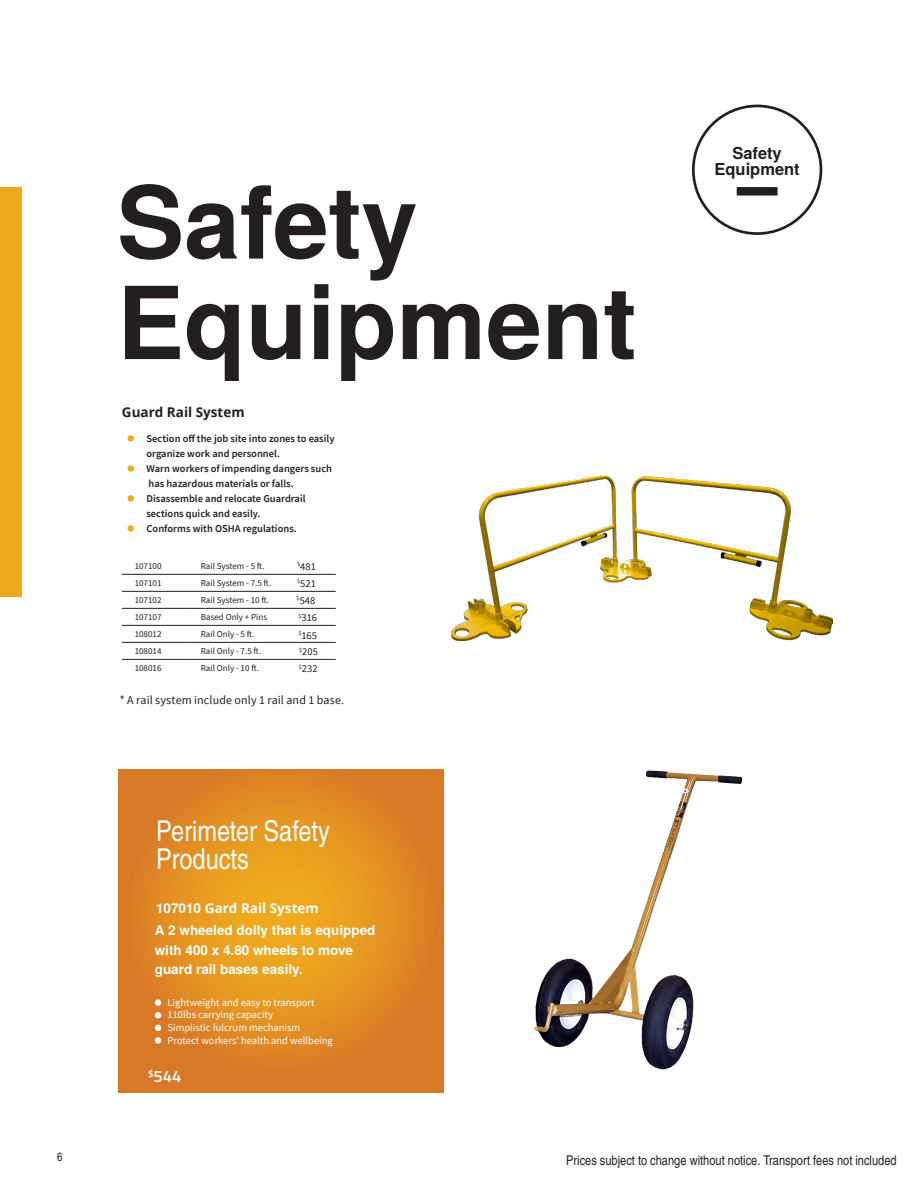
<style>
.page{position:relative;width:918px;height:1188px;background:#fff}
.page>*{position:absolute;margin:0;border:0;box-sizing:border-box;transform-origin:0 0}
.t1{font:700 100.5px "Te X Gyre Heros";color:#231f20}
.Descriptions_TeX_Gyr{font:28.65px "Te X Gyre Heros Condensed";color:#fff}
.Descriptions_TeX_Gyr-2{font:700 16.5px "Te X Gyre Heros";color:#231f20}
.Price{font:600 16.5px "Titillium Web";color:#fff}
.Descriptions_TeX_Gyr-3{font:700 13.5px/19.8px "Te X Gyre Heros";color:#fff}
.Descriptions_TeX_Gyr-4{font:13.5px "Te X Gyre Heros Condensed";color:#231f20}
.Product_name{font:700 13.5px "Open Sans";color:#fff}
.Product_name-2{font:700 13.5px "Open Sans";color:#231f20}
.t2{font:12px "Source Sans Pro";letter-spacing:.01em;color:#231f20}
.Pagina{font:12px "Te X Gyre Heros Condensed";color:#231f20}
.Contents{font:600 10.5px "Source Sans Pro";color:#231f20}
.Contents-2{font:10.5px "Source Sans Pro";color:#fff}
.Price-2{font:10.5px "Source Sans Pro";color:#231f20}
.Tables{font:9px "Source Sans Pro";color:#231f20}
.s1{font-family:"Te X Gyre Heros"}
</style>
<div class="page">
<div style="left:0;top:187px;width:21px;height:409px;background:#eeaa1d"></div>
<div style="left:692px;top:105px;width:130px;height:130px;border:3px solid #231f20;border-radius:50%"></div>
<div style="left:737px;top:187px;width:41px;height:9px;background:#231f20"></div>
<img style="left:451px;top:476px;width:382px;height:164px">
<img style="left:534px;top:771px;width:209px;height:299px">
<svg style="left:119px;top:770px;width:324px;height:322px;background:#e08a24"></svg>
<div style="left:128px;top:435px;width:6px;height:7px;background:#eeaa1d;border-radius:50%"></div>
<div style="left:128px;top:465px;width:6px;height:7px;background:#eeaa1d;border-radius:50%"></div>
<div style="left:128px;top:495px;width:6px;height:7px;background:#eeaa1d;border-radius:50%"></div>
<div style="left:128px;top:525px;width:6px;height:7px;background:#eeaa1d;border-radius:50%"></div>
<div style="left:155px;top:999px;width:6px;height:7px;background:#fff;border-radius:50%"></div>
<svg style="left:155px;top:1012px;width:6px;height:6px"></svg>
<svg style="left:155px;top:1025px;width:6px;height:6px"></svg>
<div style="left:155px;top:1037px;width:6px;height:7px;background:#fff;border-radius:50%"></div>
<hr style="left:122px;top:574px;width:66px;height:1px;background:#231f20">
<hr style="left:188px;top:574px;width:148px;height:1px;background:#231f20">
<hr style="left:122px;top:591px;width:66px;height:1px;background:#231f20">
<hr style="left:188px;top:591px;width:148px;height:1px;background:#231f20">
<hr style="left:122px;top:608px;width:66px;height:1px;background:#231f20">
<hr style="left:188px;top:608px;width:148px;height:1px;background:#231f20">
<hr style="left:122px;top:625px;width:66px;height:1px;background:#231f20">
<hr style="left:188px;top:625px;width:148px;height:1px;background:#231f20">
<hr style="left:122px;top:642px;width:66px;height:1px;background:#231f20">
<hr style="left:188px;top:642px;width:148px;height:1px;background:#231f20">
<hr style="left:122px;top:659px;width:66px;height:1px;background:#231f20">
<hr style="left:188px;top:659px;width:148px;height:1px;background:#231f20">
<p class="Pagina" style="left:57px;top:1148px;width:7px">6</p>
<p class="t1" style="left:117px;top:146px;width:302px">Safety</p>
<p class="t1" style="left:117px;top:246px;width:521px">Equipment</p>
<p class="Product_name-2" style="left:122px;top:402px;width:124px">Guard Rail System</p>
<p class="Contents" style="left:147px;top:431px;width:190px">Section off the job site into zones to easily</p>
<p class="Contents" style="left:146px;top:446px;width:135px">organize work and personnel.</p>
<p class="Contents" style="left:147px;top:461px;width:187px">Warn workers of impending dangers such</p>
<p class="Contents" style="left:149px;top:476px;width:147px">has hazardous materials or falls.</p>
<p class="Contents" style="left:147px;top:491px;width:161px">Disassemble and relocate Guardrail</p>
<p class="Contents" style="left:146px;top:506px;width:115px">sections quick and easily.</p>
<p class="Contents" style="left:147px;top:521px;width:152px">Conforms with OSHA regulations.</p>
<p class="Tables" style="left:135px;top:560px;width:28px">107100</p>
<p class="Tables" style="left:201px;top:560px;width:65px">Rail System - 5 ft.</p>
<p class="Tables" style="left:135px;top:578px;width:28px">107101</p>
<p class="Tables" style="left:201px;top:578px;width:72px">Rail System - 7.5 ft.</p>
<p class="Tables" style="left:135px;top:595px;width:28px">107102</p>
<p class="Tables" style="left:201px;top:595px;width:70px">Rail System - 10 ft.</p>
<p class="Tables" style="left:135px;top:612px;width:28px">107107</p>
<p class="Tables" style="left:201px;top:612px;width:68px">Based Only + Pins</p>
<p class="Tables" style="left:135px;top:629px;width:28px">108012</p>
<p class="Tables" style="left:201px;top:629px;width:55px">Rail Only - 5 ft.</p>
<p class="Tables" style="left:135px;top:646px;width:28px">108014</p>
<p class="Tables" style="left:201px;top:646px;width:62px">Rail Only - 7.5 ft.</p>
<p class="Tables" style="left:135px;top:663px;width:28px">108016</p>
<p class="Tables" style="left:201px;top:663px;width:60px">Rail Only - 10 ft.</p>
<p class="Price-2" style="left:297px;top:560px;width:20px"><sup>$</sup>481</p>
<p class="Price-2" style="left:297px;top:577px;width:20px"><sup>$</sup>521</p>
<p class="Price-2" style="left:297px;top:594px;width:20px"><sup>$</sup>548</p>
<p class="Price-2" style="left:298px;top:611px;width:20px"><sup>$</sup>316</p>
<p class="Price-2" style="left:298px;top:628px;width:20px"><sup>$</sup>165</p>
<p class="Price-2" style="left:299px;top:645px;width:20px"><sup>$</sup>205</p>
<p class="Price-2" style="left:299px;top:662px;width:20px"><sup>$</sup>232</p>
<p class="t2" style="left:120px;top:693px;width:226px">* A rail system include only 1 rail and 1 base.</p>
<p class="Descriptions_TeX_Gyr" style="left:156px;top:810px;width:175px">Perimeter Safety</p>
<p class="Descriptions_TeX_Gyr" style="left:156px;top:838px;width:94px">Products</p>
<p class="Product_name" style="left:156px;top:898px;width:164px"><span class="s1">107010</span> Gard Rail System</p>
<p class="Descriptions_TeX_Gyr-3" style="left:155px;top:919px;width:222px">A 2 wheeled dolly that is equipped with 400 x 4.80 wheels to move guard rail bases easily.</p>
<p class="Contents-2" style="left:168px;top:996px;width:149px">Lightweight and easy to transport</p>
<p class="Contents-2" style="left:168px;top:1008px;width:107px">110lbs carrying capacity</p>
<p class="Contents-2" style="left:168px;top:1021px;width:134px">Simplistic fulcrum mechanism</p>
<p class="Contents-2" style="left:168px;top:1034px;width:167px">Protect workers’ health and wellbeing</p>
<p class="Price" style="left:148px;top:1064px;width:35px"><sup>$</sup>544</p>
<p class="Descriptions_TeX_Gyr-2" style="left:732px;top:140px;width:51px">Safety</p>
<p class="Descriptions_TeX_Gyr-2" style="left:714px;top:157px;width:87px">Equipment</p>
<p class="Descriptions_TeX_Gyr-4" style="left:566px;top:1151px;width:332px">Prices subject to change without notice. Transport fees not included</p>
</div>
